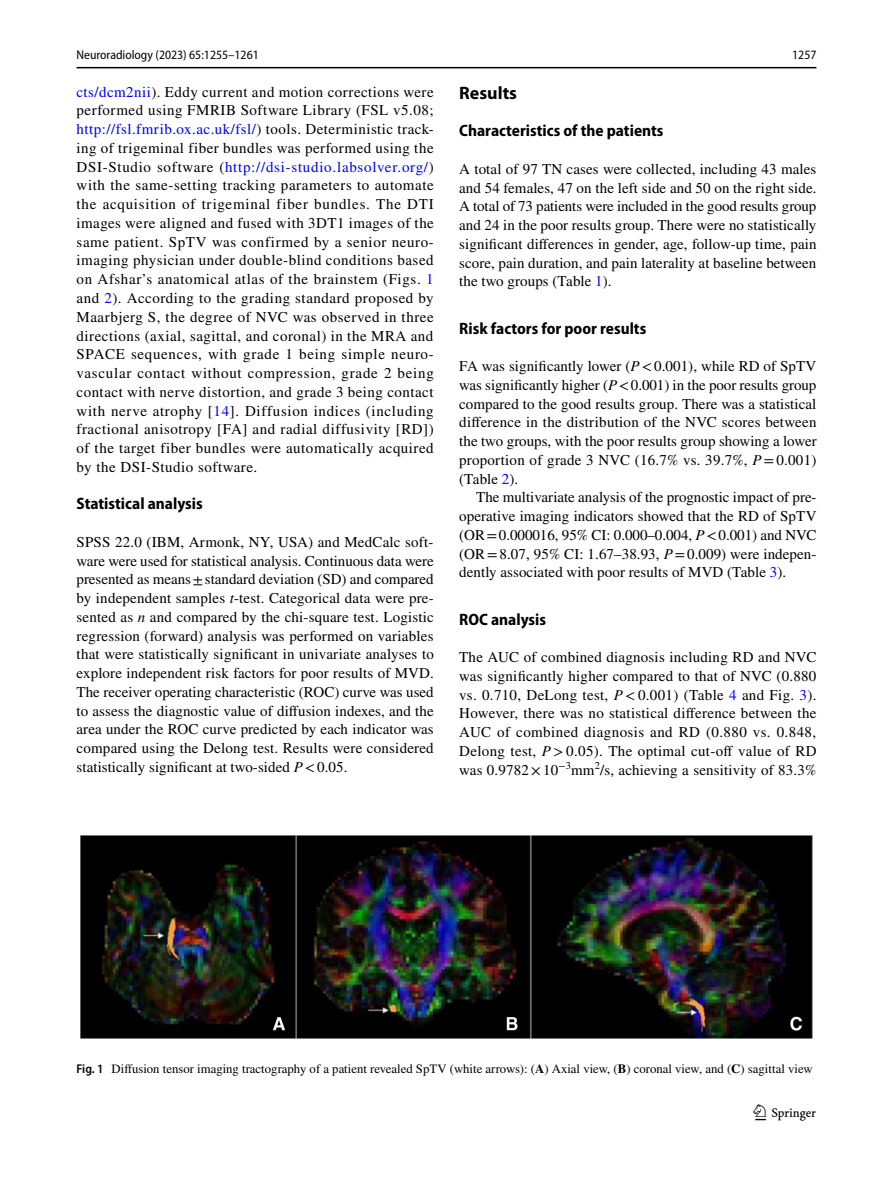
<style>
.page{position:relative;width:893px;height:1187px;background:#fff}
.page>*{position:absolute;margin:0;border:0;box-sizing:border-box;transform-origin:0 0}
.t1{font:22.5px "Springnew Regular 3";color:#000}
.t2{font:700 18px "Myriad Pro";color:#000}
.t3{font:700 semi-condensed 16.5px "Myriad Pro";color:#000}
.t4{font:15px/18.8px "STIX";letter-spacing:.005em;color:#000;text-align:justify}
.t5{font:12.75px "STIX";color:#000}
.t6{font:semi-condensed 12.75px "Myriad Pro";color:#000}
.s1{color:#00f}
.s2{font-style:italic}
.s3{font-family:"Myriad Pro";font-weight:600;font-stretch:semi-condensed}
.s4{font-weight:700}
</style>
<div class="page">
<hr style="left:77px;top:67px;width:739px;height:1px;background:#000">
<img style="left:81px;top:835px;width:731px;height:203px">
<p class="t6" style="left:77px;top:48px;width:184px">Neuroradiology (2023) 65:1255–1261</p>
<p class="t6" style="left:792px;top:48px;width:26px">1257</p>
<p class="t4" style="left:77px;top:83px;width:359px"><span class="s1">cts/dcm2nii</span>). Eddy current and motion corrections were performed using FMRIB Software Library (FSL v5.08; <span class="s1">http://fsl.fmrib.ox.ac.uk/fsl/</span>) tools. Deterministic track&shy;ing of trigeminal fiber bundles was performed using the DSI-Studio software (<span class="s1">http://dsi-studio.labsolver.org/</span>) with the same-setting tracking parameters to automate the acquisition of trigeminal fiber bundles. The DTI images were aligned and fused with 3DT1 images of the same patient. SpTV was confirmed by a senior neuro&shy;imaging physician under double-blind conditions based on Afshar’s anatomical atlas of the brainstem (Figs. <span class="s1">1 </span>and <span class="s1">2</span>). According to the grading standard proposed by Maarbjerg S, the degree of NVC was observed in three directions (axial, sagittal, and coronal) in the MRA and SPACE sequences, with grade 1 being simple neuro&shy;vascular contact without compression, grade 2 being contact with nerve distortion, and grade 3 being contact with nerve atrophy [<span class="s1">14</span>]. Diffusion indices (including fractional anisotropy [FA] and radial diffusivity [RD]) of the target fiber bundles were automatically acquired by the DSI-Studio software.</p>
<p class="t3" style="left:77px;top:494px;width:128px">Statistical analysis</p>
<p class="t4" style="left:77px;top:533px;width:359px">SPSS 22.0 (IBM, Armonk, NY, USA) and MedCalc soft&shy;ware were used for statistical analysis. Continuous data were presented as means±standard deviation (SD) and compared by independent samples <span class="s2">t</span>-test. Categorical data were pre&shy;sented as <span class="s2">n</span> and compared by the chi-square test. Logistic regression (forward) analysis was performed on variables that were statistically significant in univariate analyses to explore independent risk factors for poor results of MVD.<br>The receiver operating characteristic (ROC) curve was used to assess the diagnostic value of diffusion indexes, and the area under the ROC curve predicted by each indicator was compared using the Delong test. Results were considered statistically significant at two-sided <span class="s2">P</span>&lt;0.05.</p>
<p class="t2" style="left:459px;top:81px;width:59px">Results</p>
<p class="t3" style="left:459px;top:122px;width:206px">Characteristics of the patients</p>
<p class="t4" style="left:459px;top:160px;width:359px">A total of 97 TN cases were collected, including 43 males and 54 females, 47 on the left side and 50 on the right side.<br>A total of 73 patients were included in the good results group and 24 in the poor results group. There were no statistically significant differences in gender, age, follow-up time, pain score, pain duration, and pain laterality at baseline between the two groups (Table <span class="s1">1</span>).</p>
<p class="t3" style="left:459px;top:319px;width:189px">Risk factors for poor results</p>
<p class="t4" style="left:459px;top:357px;width:359px">FA was significantly lower (<span class="s2">P</span>&lt;0.001), while RD of SpTV was significantly higher (<span class="s2">P</span>&lt;0.001) in the poor results group compared to the good results group. There was a statistical difference in the distribution of the NVC scores between the two groups, with the poor results group showing a lower proportion of grade 3 NVC (16.7% vs. 39.7%, <span class="s2">P</span>=0.001) (Table <span class="s1">2</span>).</p>
<p class="t4" style="left:459px;top:489px;width:359px;text-indent:17px">The multivariate analysis of the prognostic impact of pre&shy;operative imaging indicators showed that the RD of SpTV (OR=0.000016, 95% CI: 0.000–0.004, <span class="s2">P</span>&lt;0.001) and NVC (OR=8.07, 95% CI: 1.67–38.93, <span class="s2">P</span>=0.009) were indepen&shy;dently associated with poor results of MVD (Table <span class="s1">3</span>).</p>
<p class="t3" style="left:459px;top:609px;width:88px">ROC analysis</p>
<p class="t4" style="left:459px;top:648px;width:359px">The AUC of combined diagnosis including RD and NVC was significantly higher compared to that of NVC (0.880 vs. 0.710, DeLong test, <span class="s2">P</span>&lt;0.001) (Table <span class="s1">4</span> and Fig. <span class="s1">3</span>).<br>However, there was no statistical difference between the AUC of combined diagnosis and RD (0.880 vs. 0.848, Delong test, <span class="s2">P</span>&gt;0.05). The optimal cut-off value of RD was 0.9782× -10<sup>−3</sup>mm<sup>2</sup>/s, achieving a sensitivity of 83.3%</p>
<p class="t5" style="left:77px;top:1060px;width:738px"><span class="s3">Fig. 1</span> Diffusion tensor imaging tractography of a patient revealed SpTV (white arrows): (<span class="s4">A</span>) Axial view, (<span class="s4">B</span>) coronal view, and (<span class="s4">C</span>) sagittal view</p>
<h1 class="t1" style="left:755px;top:1104px;width:62px">1 3</h1>
</div>
